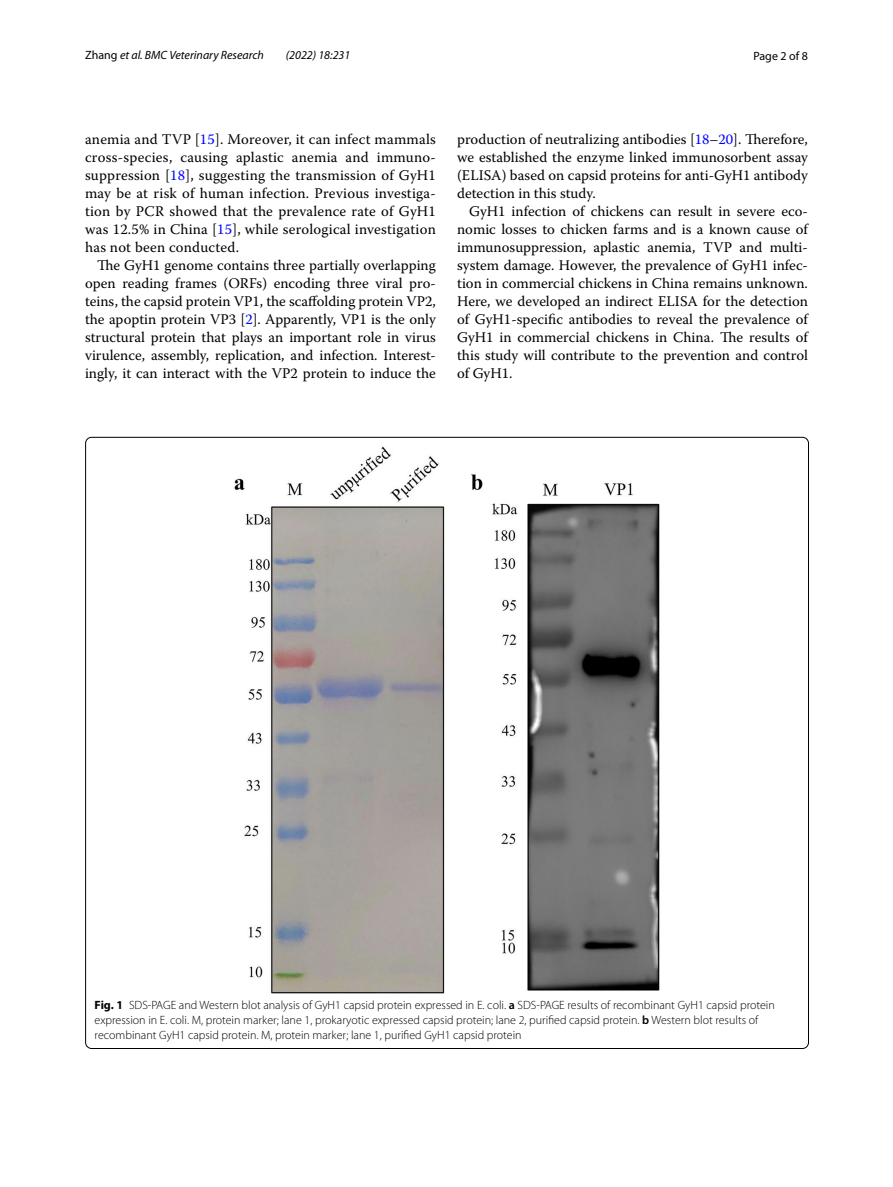
<style>
.page{position:relative;width:893px;height:1187px;background:#fff}
.page>*{position:absolute;margin:0;border:0;box-sizing:border-box;transform-origin:0 0}
.t1{font:14.7px/18px "Warnock Pro";color:#000;text-align:justify}
.t2{font:300 12px/15px "Myriad Pro";color:#000}
.t3{font:italic 12px "Myriad Pro";color:#000}
.t4{font:12px "Myriad Pro";color:#000}
.s1{font-style:normal}
.s2{color:#00f}
.s3{font-weight:700}
.s4{font-weight:600}
</style>
<div class="page">
<img style="left:234px;top:446px;width:426px;height:547px">
<p class="t3" style="left:85px;top:48px;width:180px"><span class="s1">Zhang</span> et al. BMC Veterinary Research</p>
<p class="t3" style="left:286px;top:48px;width:66px">(2022) 18:231</p>
<p class="t4" style="left:753px;top:48px;width:56px">Page 2 of 8</p>
<p class="t1" style="left:85px;top:130px;width:352px">anemia and TVP [<span class="s2">15</span>]. Moreover, it can infect mammals cross-species, causing aplastic anemia and immuno&shy;suppression [<span class="s2">18</span>], suggesting the transmission of GyH1 may be at risk of human infection. Previous investiga&shy;tion by PCR showed that the prevalence rate of GyH1 was 12.5% in China [<span class="s2">15</span>], while serological investigation has not been conducted.</p>
<p class="t1" style="left:85px;top:256px;width:352px;text-indent:12px">The GyH1 genome contains three partially overlapping open reading frames (ORFs) encoding three viral pro&shy;teins, the capsid protein VP1, the scaffolding protein VP2, the apoptin protein VP3 [<span class="s2">2</span>]. Apparently, VP1 is the only structural protein that plays an important role in virus virulence, assembly, replication, and infection. Interest&shy;ingly, it can interact with the VP2 protein to induce the</p>
<p class="t1" style="left:457px;top:130px;width:352px">production of neutralizing antibodies [<span class="s2">18</span>–<span class="s2">20</span>]. Therefore, we established the enzyme linked immunosorbent assay (ELISA) based on capsid proteins for anti-GyH1 antibody detection in this study.</p>
<p class="t1" style="left:457px;top:202px;width:352px;text-indent:12px">GyH1 infection of chickens can result in severe eco&shy;nomic losses to chicken farms and is a known cause of immunosuppression, aplastic anemia, TVP and multi&shy;system damage. However, the prevalence of GyH1 infec&shy;tion in commercial chickens in China remains unknown.<br>Here, we developed an indirect ELISA for the detection of GyH1-specific antibodies to reveal the prevalence of GyH1 in commercial chickens in China. The results of this study will contribute to the prevention and control of GyH1.</p>
<p class="t2" style="left:95px;top:997px;width:682px"><span class="s3">Fig. 1</span> SDS-PAGE and Western blot analysis of GyH1 capsid protein expressed in E. coli. <span class="s4">a</span> SDS-PAGE results of recombinant GyH1 capsid protein expression in E. coli. M, protein marker; lane 1, prokaryotic expressed capsid protein; lane 2, purified capsid protein. <span class="s4">b</span> Western blot results of recombinant GyH1 capsid protein. M, protein marker; lane 1, purified GyH1 capsid protein</p>
</div>
